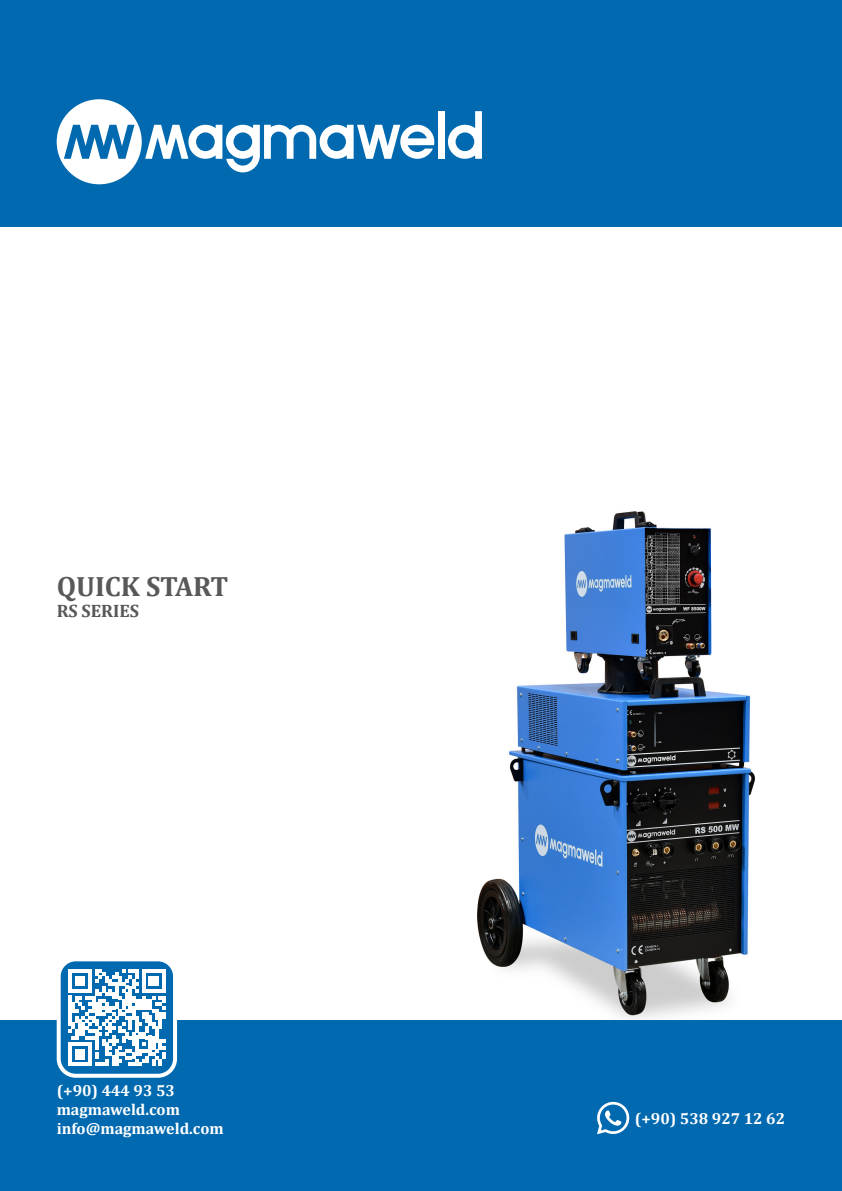
<style>
.page{position:relative;width:842px;height:1191px;background:#fff}
.page>*{position:absolute;margin:0;border:0;box-sizing:border-box;transform-origin:0 0}
.t1{font:700 28px "Cambria";color:#57585a}
.t2{font:700 18px "Cambria";color:#57585a}
.t3{font:700 16px "Cambria";color:#fff}
</style>
<div class="page">
<img style="left:477px;top:512px;width:278px;height:508px">
<div style="left:0;top:0;width:842px;height:227px;background:#0169af"></div>
<div style="left:0;top:1020px;width:842px;height:171px;background:#0169af"></div>
<div style="left:438px;top:111px;width:6px;height:48px;background:#fff"></div>
<svg style="left:448px;top:111px;width:34px;height:48px"></svg>
<svg style="left:57px;top:99px;width:377px;height:85px"></svg>
<svg style="left:597px;top:1101px;width:32px;height:33px"></svg>
<div style="left:59px;top:959px;width:116px;height:116px;background:#0169b0;border-radius:17px"></div>
<div style="left:57px;top:957px;width:120px;height:120px;border:4px solid #fff;border-radius:17px"></div>
<svg style="left:68px;top:969px;width:97px;height:97px"></svg>
<p class="t1" style="left:57px;top:566px;width:173px">QUICK START</p>
<p class="t2" style="left:57px;top:598px;width:84px">RS SERIES</p>
<p class="t3" style="left:57px;top:1079px;width:120px">(+90) 444 93 53</p>
<p class="t3" style="left:57px;top:1098px;width:125px">magmaweld.com</p>
<p class="t3" style="left:57px;top:1117px;width:169px">info@magmaweld.com</p>
<p class="t3" style="left:635px;top:1107px;width:152px">(+90) 538 927 12 62</p>
</div>
